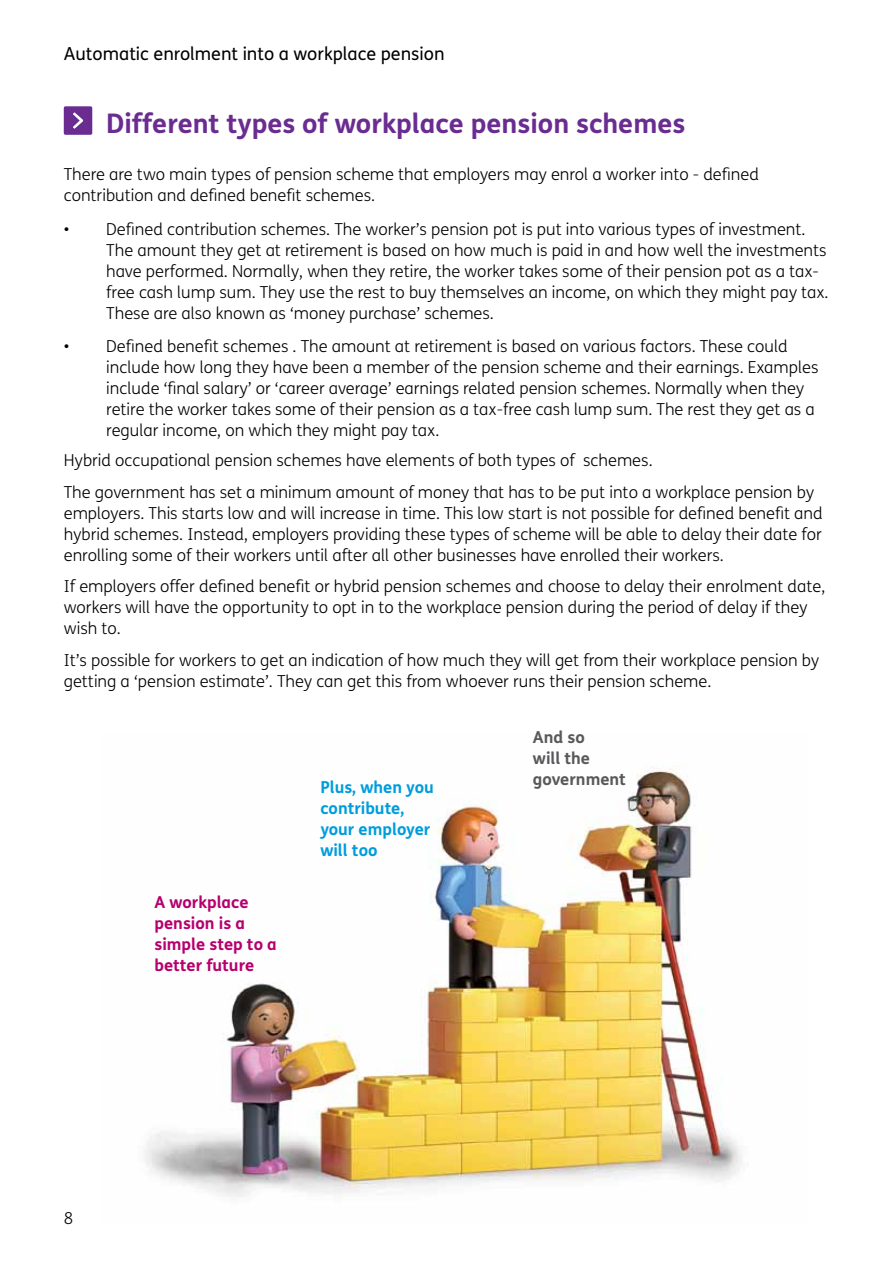
<style>
.page{position:relative;width:893px;height:1263px;background:#fff}
.page>*{position:absolute;margin:0;border:0;box-sizing:border-box;transform-origin:0 0}
.Chapter_heading{font:700 27px "FS Me";color:#6a2c91}
.Rh_header_first{font:18px "FS Me";color:#000}
.Maintext{font:300 16.5px/21px "FS Me";color:#000}
.Sub_1{font:300 16.5px/21px "FS Me";color:#000}
.Maintext-2{font:700 16.5px/21px "FS Me";color:#b6006d}
.Maintext-3{font:700 16.5px/21px "FS Me";color:#009ddc}
.Maintext-4{font:700 16.5px/21px "FS Me";color:#58595b}
</style>
<div class="page">
<img style="left:144px;top:767px;width:598px;height:430px">
<div style="left:64px;top:106px;width:28px;height:29px;background:#6a2c91;border-radius:2px"></div>
<svg style="left:73px;top:112px;width:10px;height:17px"></svg>
<p class="Rh_header_first" style="left:64px;top:42px;width:382px">Automatic enrolment into a workplace pension</p>
<p class="Chapter_heading" style="left:106px;top:103px;width:580px">Different types of workplace pension schemes</p>
<p class="Maintext" style="left:64px;top:163px;width:697px">There are two main types of pension scheme that employers may enrol a worker into - defined contribution and defined benefit schemes.</p>
<p class="Maintext" style="left:106px;top:218px;width:724px;text-indent:-43px">• Defined contribution schemes. The worker’s pension pot is put into various types of investment.<br>The amount they get at retirement is based on how much is paid in and how well the investments have performed. Normally, when they retire, the worker takes some of their pension pot as a tax&shy;free cash lump sum. They use the rest to buy themselves an income, on which they might pay tax.<br>These are also known as ‘money purchase’ schemes.</p>
<p class="Maintext" style="left:106px;top:336px;width:714px;text-indent:-43px">• Defined benefit schemes . The amount at retirement is based on various factors. These could include how long they have been a member of the pension scheme and their earnings. Examples include ‘final salary’ or ‘career average’ earnings related pension schemes. Normally when they retire the worker takes some of their pension as a tax-free cash lump sum. The rest they get as a regular income, on which they might pay tax.</p>
<p class="Sub_1" style="left:64px;top:449px;width:590px">Hybrid occupational pension schemes have elements of both types of schemes.</p>
<p class="Sub_1" style="left:64px;top:481px;width:760px">The government has set a minimum amount of money that has to be put into a workplace pension by employers. This starts low and will increase in time. This low start is not possible for defined benefit and hybrid schemes. Instead, employers providing these types of scheme will be able to delay their date for enrolling some of their workers until after all other businesses have enrolled their workers.</p>
<p class="Sub_1" style="left:64px;top:575px;width:763px">If employers offer defined benefit or hybrid pension schemes and choose to delay their enrolment date, workers will have the opportunity to opt in to the workplace pension during the period of delay if they wish to.</p>
<p class="Sub_1" style="left:64px;top:649px;width:757px">It’s possible for workers to get an indication of how much they will get from their workplace pension by getting a ‘pension estimate’. They can get this from whoever runs their pension scheme.</p>
<p class="Maintext-2" style="left:154px;top:890px;width:124px">A workplace pension is a simple step to a better future</p>
<p class="Maintext-3" style="left:320px;top:775px;width:115px">Plus, when you contribute, your employer will too</p>
<p class="Maintext" style="left:64px;top:1207px;width:11px">8</p>
<p class="Maintext-4" style="left:533px;top:726px;width:94px">And so<br>will the government</p>
</div>
